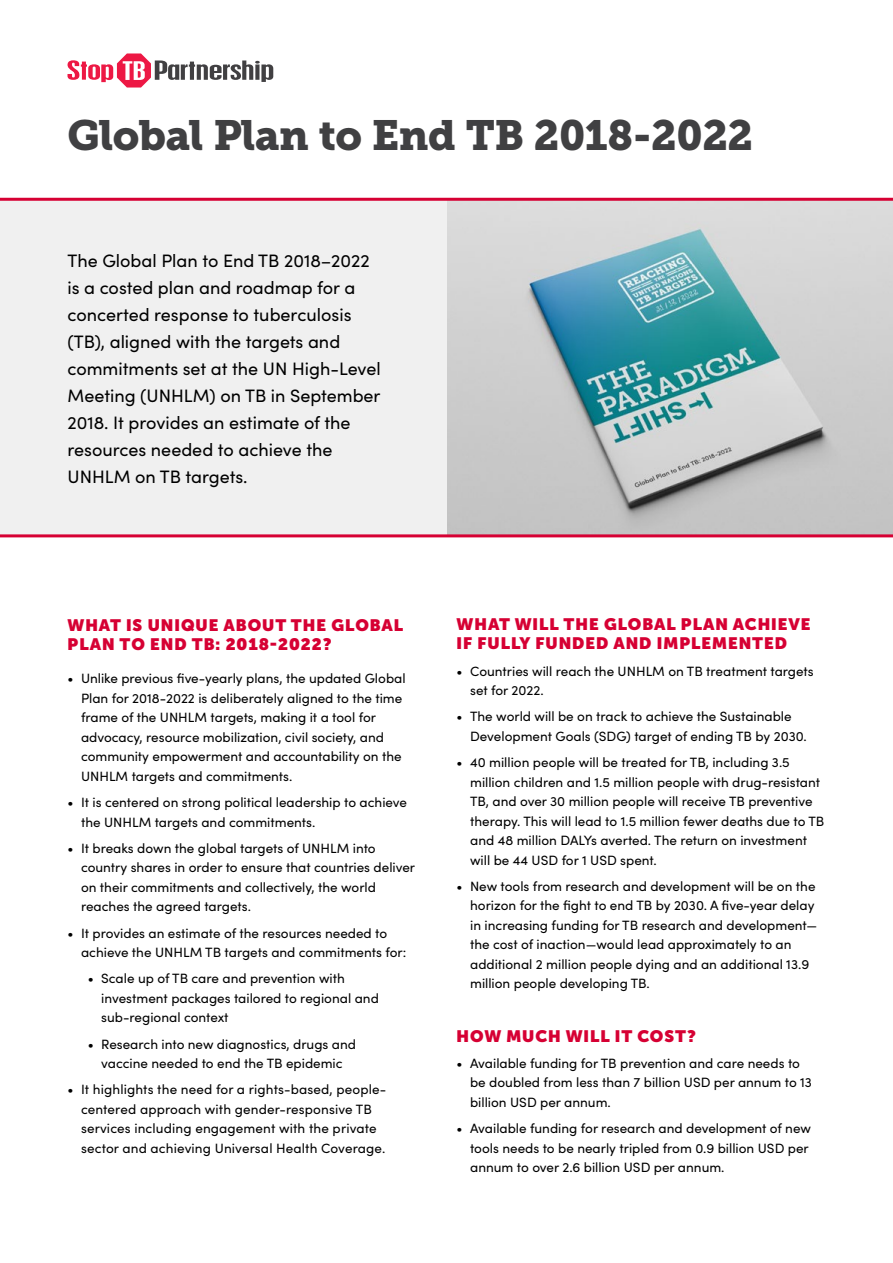
<style>
.page{position:relative;width:893px;height:1263px;background:#fff}
.page>*{position:absolute;margin:0;border:0;box-sizing:border-box;transform-origin:0 0}
.t1{font:42px "Museo Slab 900";letter-spacing:-.01em;color:#404042}
.t2{font:18px/27px "Sofia Pro";color:#000}
.heading{font:900 16.5px/19.5px "Museo Sans Display";letter-spacing:.06em;color:#d60033}
.t3{font:13.5px/19.5px "Sofia Pro";color:#000}
</style>
<div class="page">
<img style="left:447px;top:201px;width:446px;height:333px">
<div style="left:0;top:200px;width:447px;height:337px;background:#f0f0f0"></div>
<svg style="left:68px;top:53px;width:205px;height:35px"></svg>
<hr style="left:0;top:198px;width:893px;height:3px;background:#d60033">
<hr style="left:0;top:534px;width:893px;height:3px;background:#d60033">
<p class="t1" style="left:68px;top:111px;width:687px">Global Plan to End TB 2018-2022</p>
<p class="t2" style="left:68px;top:246px;width:315px">The Global Plan to End TB 2018–2022 is a costed plan and roadmap for a concerted response to tuberculosis (TB), aligned with the targets and commitments set at the UN High-Level<br>Meeting (UNHLM) on TB in September<br>2018. It provides an estimate of the resources needed to achieve the<br>UNHLM on TB targets.</p>
<p class="heading" style="left:68px;top:615px;width:337px">WHAT IS UNIQUE ABOUT THE GLOBAL<br>PLAN TO END TB: 2018-2022?</p>
<p class="t3" style="left:81px;top:668px;width:326px;text-indent:-14px">• Unlike previous five-yearly plans, the updated Global Plan for 2018-2022 is deliberately aligned to the time frame of the UNHLM targets, making it a tool for advocacy, resource mobilization, civil society, and community empowerment and accountability on the UNHLM targets and commitments.</p>
<p class="t3" style="left:81px;top:792px;width:328px;text-indent:-14px">• It is centered on strong political leadership to achieve the UNHLM targets and commitments.</p>
<p class="t3" style="left:81px;top:838px;width:336px;text-indent:-14px">• It breaks down the global targets of UNHLM into country shares in order to ensure that countries deliver on their commitments and collectively, the world reaches the agreed targets.</p>
<p class="t3" style="left:81px;top:922px;width:327px;text-indent:-14px">• It provides an estimate of the resources needed to achieve the UNHLM TB targets and commitments for:</p>
<p class="t3" style="left:101px;top:968px;width:279px;text-indent:-14px">• Scale up of TB care and prevention with investment packages tailored to regional and sub-regional context</p>
<p class="t3" style="left:88px;top:1033px;width:270px;text-align:center">• Research into new diagnostics, drugs and vaccine needed to end the TB epidemic</p>
<p class="t3" style="left:81px;top:1079px;width:307px;text-indent:-14px">• It highlights the need for a rights-based, people&shy;centered approach with gender-responsive TB services including engagement with the private sector and achieving Universal Health Coverage.</p>
<p class="heading" style="left:457px;top:614px;width:355px">WHAT WILL THE GLOBAL PLAN ACHIEVE<br>IF FULLY FUNDED AND IMPLEMENTED</p>
<p class="t3" style="left:470px;top:660px;width:345px;text-indent:-14px">• Countries will reach the UNHLM on TB treatment targets set for 2022.</p>
<p class="t3" style="left:470px;top:706px;width:338px;text-indent:-14px">• The world will be on track to achieve the Sustainable<br>Development Goals (SDG) target of ending TB by 2030.</p>
<p class="t3" style="left:470px;top:752px;width:356px;text-indent:-14px">• 40 million people will be treated for TB, including 3.5 million children and 1.5 million people with drug-resistant TB, and over 30 million people will receive TB preventive therapy. This will lead to 1.5 million fewer deaths due to TB and 48 million DALYs averted. The return on investment will be 44 USD for 1 USD spent.</p>
<p class="t3" style="left:470px;top:876px;width:349px;text-indent:-14px">• New tools from research and development will be on the horizon for the fight to end TB by 2030. A five-year delay in increasing funding for TB research and development— the cost of inaction—would lead approximately to an additional 2 million people dying and an additional 13.9 million people developing TB.</p>
<p class="heading" style="left:457px;top:1026px;width:241px">HOW MUCH WILL IT COST?</p>
<p class="t3" style="left:470px;top:1053px;width:343px;text-indent:-14px">• Available funding for TB prevention and care needs to be doubled from less than 7 billion USD per annum to 13 billion USD per annum.</p>
<p class="t3" style="left:470px;top:1118px;width:342px;text-indent:-14px">• Available funding for research and development of new tools needs to be nearly tripled from 0.9 billion USD per annum to over 2.6 billion USD per annum.</p>
</div>
